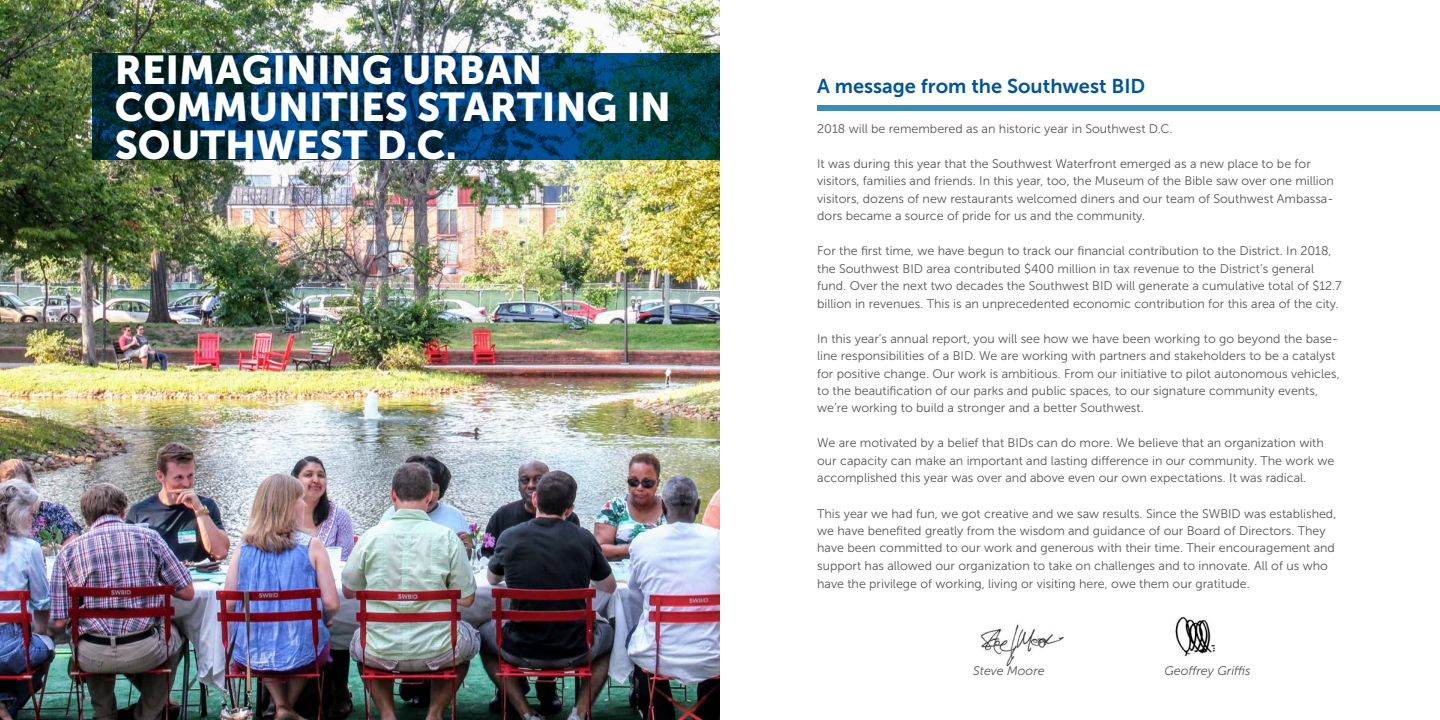
<style>
.page{position:relative;width:1440px;height:720px;background:#fff}
.page>*{position:absolute;margin:0;border:0;box-sizing:border-box;transform-origin:0 0}
.t1{font:40px/37.5px "Museo Sans 900";color:#fff}
.Intro{font:20px "Museo Sans 700";color:#00539b}
.Body{font:12.5px/17.5px "Museo Sans 300";color:#555}
.Body-2{font:italic 12.5px "Museo Sans 300";color:#555}
</style>
<div class="page">
<div style="left:817px;top:105px;width:623px;height:6px;background:#3b8db5"></div>
<img style="left:0;top:0;width:720px;height:720px">
<svg style="left:92px;top:54px;width:628px;height:106px;background:#003656"></svg>
<img style="left:980px;top:624px;width:84px;height:43px">
<img style="left:1175px;top:616px;width:41px;height:41px">
<p class="t1" style="left:115px;top:51px;width:558px">REIMAGINING URBAN<br>COMMUNITIES STARTING IN<br>SOUTHWEST D.C.</p>
<p class="Intro" style="left:817px;top:75px;width:330px">A message from the Southwest BID</p>
<p class="Body" style="left:817px;top:120px;width:357px">2018 will be remembered as an historic year in Southwest D.C.</p>
<p class="Body" style="left:817px;top:155px;width:518px">It was during this year that the Southwest Waterfront emerged as a new place to be for visitors, families and friends. In this year, too, the Museum of the Bible saw over one million visitors, dozens of new restaurants welcomed diners and our team of Southwest Ambassa&shy;dors became a source of pride for us and the community.</p>
<p class="Body" style="left:817px;top:242px;width:526px">For the first time, we have begun to track our financial contribution to the District. In 2018, the Southwest BID area contributed $400 million in tax revenue to the District’s general fund. Over the next two decades the Southwest BID will generate a cumulative total of $12.7 billion in revenues. This is an unprecedented economic contribution for this area of the city.</p>
<p class="Body" style="left:817px;top:330px;width:524px">In this year’s annual report, you will see how we have been working to go beyond the base&shy;line responsibilities of a BID. We are working with partners and stakeholders to be a catalyst for positive change. Our work is ambitious. From our initiative to pilot autonomous vehicles, to the beautification of our parks and public spaces, to our signature community events, we’re working to build a stronger and a better Southwest.</p>
<p class="Body" style="left:817px;top:435px;width:519px">We are motivated by a belief that BIDs can do more. We believe that an organization with our capacity can make an important and lasting difference in our community. The work we accomplished this year was over and above even our own expectations. It was radical.</p>
<p class="Body" style="left:817px;top:505px;width:521px">This year we had fun, we got creative and we saw results. Since the SWBID was established, we have benefited greatly from the wisdom and guidance of our Board of Directors. They have been committed to our work and generous with their time. Their encouragement and support has allowed our organization to take on challenges and to innovate. All of us who have the privilege of working, living or visiting here, owe them our gratitude.</p>
<p class="Body-2" style="left:973px;top:664px;width:73px">Steve Moore</p>
<p class="Body-2" style="left:1164px;top:664px;width:88px">Geoffrey Griffis</p>
</div>
